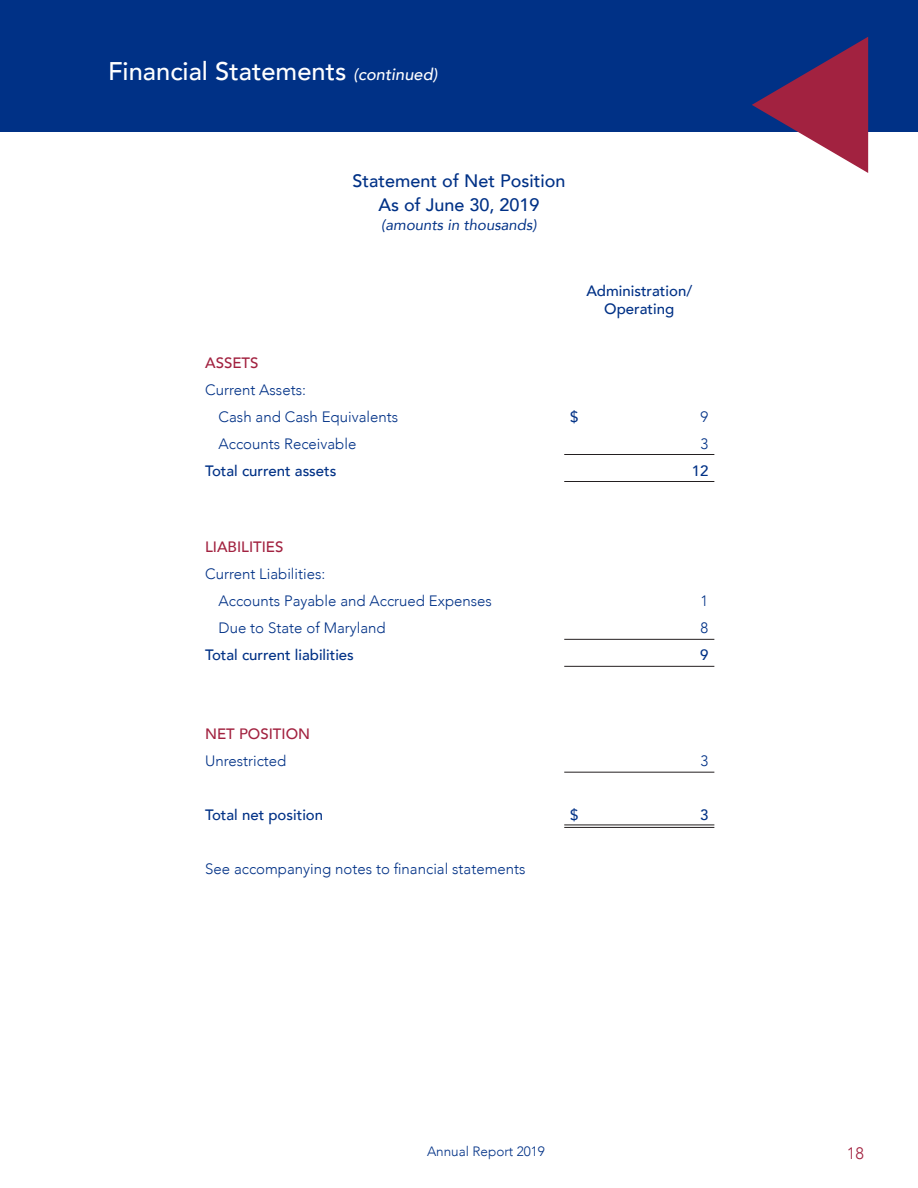
<style>
.page{position:relative;width:918px;height:1188px;background:#fff}
.page>*{position:absolute;margin:0;border:0;box-sizing:border-box;transform-origin:0 0}
.Section_Head{font:500 25.5px "Avenir";color:#fff}
.Figure_head{font:500 18px "Avenir";color:#003186}
.t1{font:300 16.5px "Avenir";color:#a22240}
.Body_text{font:300 15px "Avenir";color:#003186}
.Body_text-2{font:500 15px/17.2px "Avenir";color:#003186;text-align:center}
.Body_text-3{font:500 15px "Avenir";color:#a22240}
.Figure_head-2{font:italic 15px "Avenir";color:#003186}
.t2{font:300 13.5px "Avenir";color:#003186}
.s1{font-style:italic;font-size:16.5px}
</style>
<div class="page">
<div style="left:0;top:0;width:918px;height:132px;background:#003186"></div>
<svg style="left:752px;top:37px;width:116px;height:136px"></svg>
<hr style="left:564px;top:639px;width:150px;height:1px;background:#231f20">
<hr style="left:564px;top:666px;width:150px;height:1px;background:#231f20">
<hr style="left:564px;top:772px;width:150px;height:1px;background:#231f20">
<hr style="left:564px;top:454px;width:150px;height:1px;background:#231f20">
<hr style="left:564px;top:481px;width:150px;height:1px;background:#231f20">
<hr style="left:564px;top:825px;width:150px;height:1px;background:#231f20">
<hr style="left:564px;top:827px;width:150px;height:1px;background:#231f20">
<p class="Section_Head" style="left:108px;top:49px;width:331px">Financial Statements <span class="s1">(continued)</span></p>
<p class="Figure_head" style="left:353px;top:165px;width:214px">Statement of Net Position</p>
<p class="Figure_head" style="left:378px;top:189px;width:163px">As of June 30, 2019</p>
<p class="Figure_head-2" style="left:381px;top:216px;width:157px">(amounts in thousands)</p>
<p class="Body_text-2" style="left:586px;top:282px;width:107px">Administration/<br>Operating</p>
<p class="Body_text-3" style="left:205px;top:349px;width:55px">ASSETS</p>
<p class="Body_text" style="left:205px;top:380px;width:102px">Current Assets:</p>
<p class="Body_text" style="left:219px;top:407px;width:181px">Cash and Cash Equivalents</p>
<p class="Body_text-2" style="left:570px;top:407px;width:10px">$</p>
<p class="Body_text" style="left:701px;top:407px;width:9px">9</p>
<p class="Body_text" style="left:219px;top:434px;width:139px">Accounts Receivable</p>
<p class="Body_text" style="left:701px;top:434px;width:9px">3</p>
<p class="Body_text-2" style="left:205px;top:461px;width:133px">Total current assets</p>
<p class="Body_text-2" style="left:692px;top:461px;width:18px">12</p>
<p class="Body_text-3" style="left:205px;top:534px;width:80px">LIABILITIES</p>
<p class="Body_text" style="left:205px;top:565px;width:122px">Current Liabilities:</p>
<p class="Body_text" style="left:219px;top:592px;width:275px">Accounts Payable and Accrued Expenses</p>
<p class="Body_text" style="left:701px;top:592px;width:9px">1</p>
<p class="Body_text" style="left:219px;top:619px;width:169px">Due to State of Maryland</p>
<p class="Body_text" style="left:701px;top:619px;width:9px">8</p>
<p class="Body_text-2" style="left:205px;top:646px;width:150px">Total current liabilities</p>
<p class="Body_text-2" style="left:700px;top:646px;width:10px">9</p>
<p class="Body_text-3" style="left:205px;top:721px;width:106px">NET POSITION</p>
<p class="Body_text" style="left:205px;top:752px;width:83px">Unrestricted</p>
<p class="Body_text" style="left:701px;top:752px;width:9px">3</p>
<p class="Body_text-2" style="left:205px;top:806px;width:120px">Total net position</p>
<p class="Body_text-2" style="left:570px;top:806px;width:10px">$</p>
<p class="Body_text-2" style="left:700px;top:806px;width:10px">3</p>
<p class="Body_text" style="left:205px;top:860px;width:322px">See accompanying notes to financial statements</p>
<p class="t2" style="left:427px;top:1143px;width:119px">Annual Report 2019</p>
<p class="t1" style="left:847px;top:1143px;width:19px">18</p>
</div>
